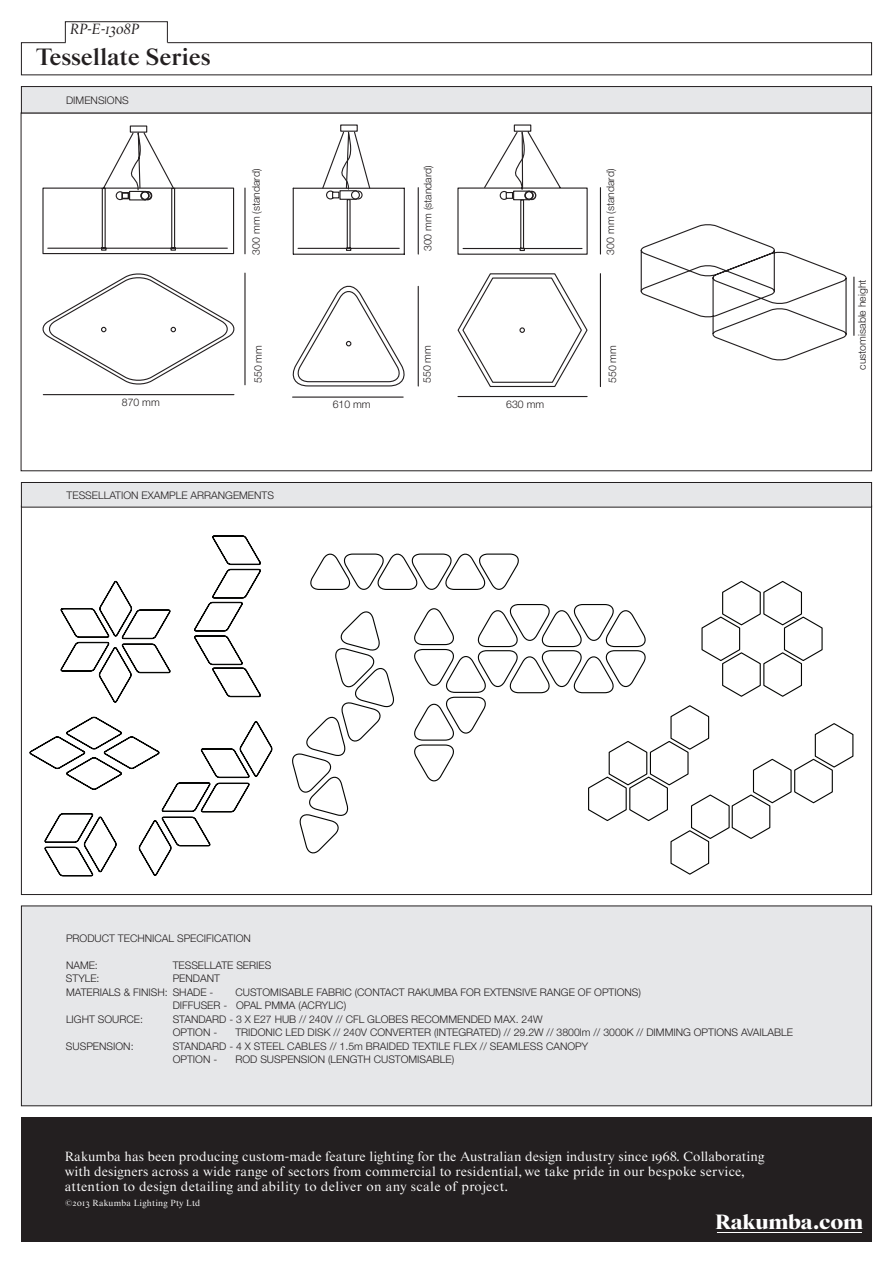
<style>
.page{position:relative;width:893px;height:1263px;background:#fff}
.page>*{position:absolute;margin:0;border:0;box-sizing:border-box;transform-origin:0 0}
.t1{font:700 24px "Starling";color:#231f20}
.t2{font:900 21px "Starling";color:#fff}
.t3{font:italic 15px "Starling";color:#231f20}
.t4{font:13.5px/15px "Starling";letter-spacing:.01em;color:#fff}
.t5{font:300 10.5px "Helvetica Neue";color:#231f20}
.t6{font:9px "Starling";letter-spacing:.03em;color:#fff}
</style>
<div class="page">
<div style="left:65px;top:22px;width:103px;height:21px;border:1px solid #231f20"></div>
<div style="left:66px;top:23px;width:100px;height:15px;background:#fff"></div>
<svg style="left:21px;top:42px;width:851px;height:33px"></svg>
<div style="left:21px;top:1117px;width:851px;height:125px;background:#231f20"></div>
<hr style="left:717px;top:1232px;width:145px;height:1px;background:#fff">
<div style="left:21px;top:87px;width:851px;height:26px;background:#e6e7e9"></div>
<div style="left:21px;top:86px;width:851px;height:27px;border:1px solid #231f20"></div>
<div style="left:21px;top:482px;width:851px;height:25px;background:#e6e7e9"></div>
<div style="left:21px;top:482px;width:851px;height:25px;border:1px solid #231f20"></div>
<div style="left:21px;top:906px;width:851px;height:200px;background:#e6e7e9"></div>
<svg style="left:42px;top:394px;width:193px;height:2px"></svg>
<svg style="left:42px;top:125px;width:255px;height:261px"></svg>
<svg style="left:297px;top:124px;width:304px;height:274px"></svg>
<svg style="left:417px;top:131px;width:166px;height:124px"></svg>
<svg style="left:640px;top:224px;width:207px;height:137px"></svg>
<hr style="left:853px;top:277px;width:1px;height:59px;background:#231f20">
<hr style="left:293px;top:396px;width:110px;height:2px;background:#231f20">
<svg style="left:29px;top:716px;width:244px;height:161px"></svg>
<svg style="left:60px;top:580px;width:111px;height:123px"></svg>
<svg style="left:292px;top:604px;width:295px;height:250px"></svg>
<svg style="left:310px;top:553px;width:209px;height:37px"></svg>
<svg style="left:587px;top:581px;width:267px;height:294px"></svg>
<svg style="left:194px;top:535px;width:67px;height:163px"></svg>
<p class="t3" style="left:70px;top:21px;width:70px">RP-E-1308P</p>
<p class="t1" style="left:36px;top:43px;width:176px">Tessellate Series</p>
<p class="t5" style="left:66px;top:92px;width:64px">DIMENSIONS</p>
<p class="t5" style="left:247px;top:255px;width:87px;rotate:-90deg">300 mm (standard)</p>
<p class="t5" style="left:419px;top:251px;width:87px;rotate:-90deg">300 mm (standard)</p>
<p class="t5" style="left:602px;top:255px;width:87px;rotate:-90deg">300 mm (standard)</p>
<p class="t5" style="left:250px;top:383px;width:39px;rotate:-90deg">550 mm</p>
<p class="t5" style="left:419px;top:383px;width:39px;rotate:-90deg">550 mm</p>
<p class="t5" style="left:604px;top:383px;width:39px;rotate:-90deg">550 mm</p>
<p class="t5" style="left:122px;top:394px;width:39px">870 mm</p>
<p class="t5" style="left:333px;top:396px;width:39px">610 mm</p>
<p class="t5" style="left:506px;top:396px;width:39px">630 mm</p>
<p class="t5" style="left:67px;top:487px;width:209px">TESSELLATION EXAMPLE ARRANGEMENTS</p>
<p class="t5" style="left:853px;top:370px;width:92px;rotate:-90deg">customisable height</p>
<p class="t5" style="left:66px;top:930px;width:186px">PRODUCT TECHNICAL SPECIFICATION</p>
<p class="t5" style="left:66px;top:957px;width:33px">NAME:</p>
<p class="t5" style="left:173px;top:957px;width:100px">TESSELLATE SERIES</p>
<p class="t5" style="left:66px;top:970px;width:35px">STYLE:</p>
<p class="t5" style="left:173px;top:970px;width:49px">PENDANT</p>
<p class="t5" style="left:66px;top:984px;width:149px">MATERIALS &amp; FINISH: SHADE -</p>
<p class="t5" style="left:235px;top:984px;width:407px">CUSTOMISABLE FABRIC (CONTACT RAKUMBA FOR EXTENSIVE RANGE OF OPTIONS)</p>
<p class="t5" style="left:173px;top:997px;width:175px">DIFFUSER - OPAL PMMA (ACRYLIC)</p>
<p class="t5" style="left:66px;top:1011px;width:79px">LIGHT SOURCE:</p>
<p class="t5" style="left:173px;top:1011px;width:372px">STANDARD - 3 X E27 HUB // 240V // CFL GLOBES RECOMMENDED MAX. 24W</p>
<p class="t5" style="left:173px;top:1024px;width:46px">OPTION -</p>
<p class="t5" style="left:235px;top:1024px;width:559px">TRIDONIC LED DISK // 240V CONVERTER (INTEGRATED) // 29.2W // 3800lm // 3000K // DIMMING OPTIONS AVAILABLE</p>
<p class="t5" style="left:66px;top:1038px;width:69px">SUSPENSION:</p>
<p class="t5" style="left:173px;top:1038px;width:417px">STANDARD - 4 X STEEL CABLES // 1.5m BRAIDED TEXTILE FLEX // SEAMLESS CANOPY</p>
<p class="t5" style="left:173px;top:1051px;width:46px">OPTION -</p>
<p class="t5" style="left:235px;top:1051px;width:220px">ROD SUSPENSION (LENGTH CUSTOMISABLE)</p>
<p class="t4" style="left:65px;top:1149px;width:701px">Rakumba has been producing custom-made feature lighting for the Australian design industry since 1968. Collaborating with designers across a wide range of sectors from commercial to residential, we take pride in our bespoke service, attention to design detailing and ability to deliver on any scale of project.</p>
<p class="t6" style="left:65px;top:1198px;width:137px">©2013 Rakumba Lighting Pty Ltd</p>
<p class="t2" style="left:715px;top:1209px;width:150px">Rakumba.com</p>
</div>
